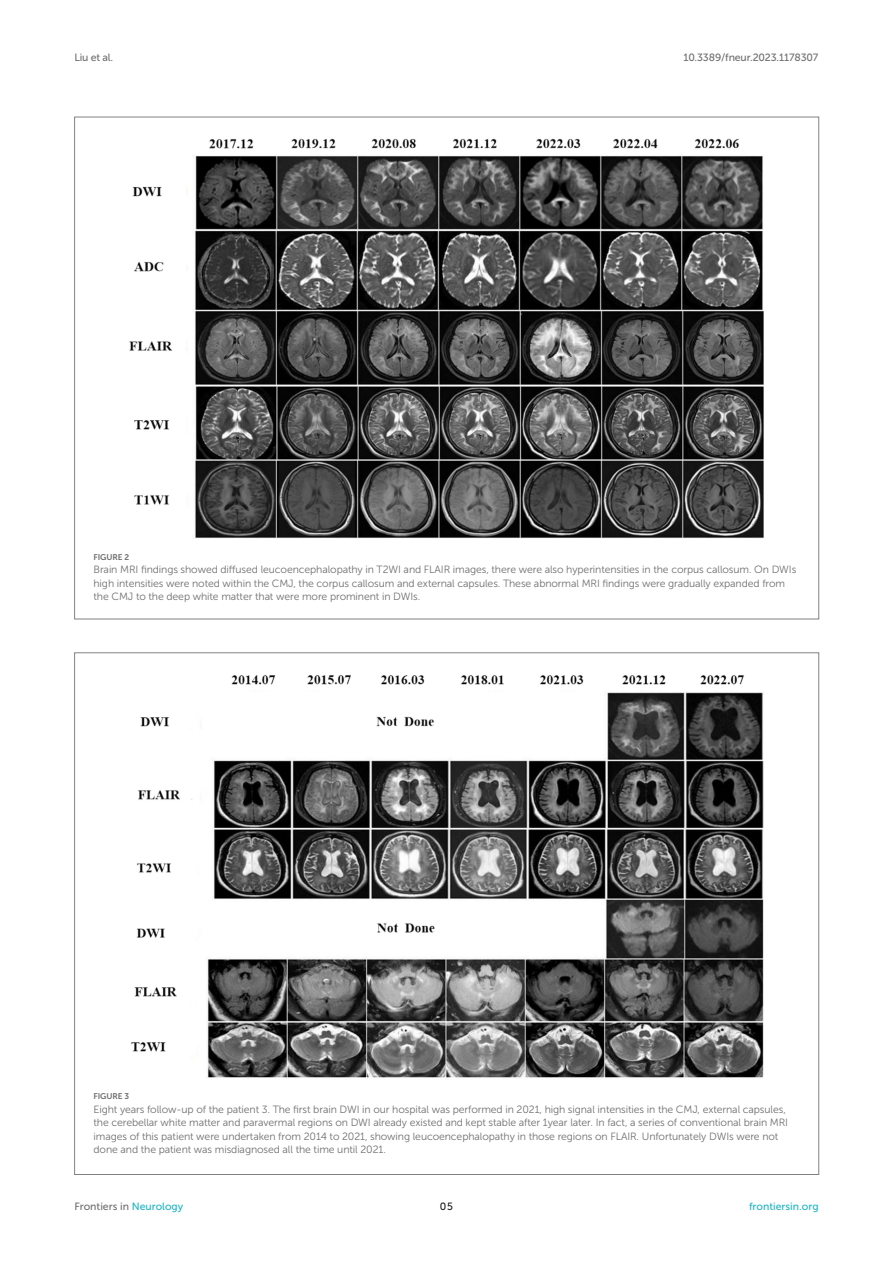
<style>
.page{position:relative;width:893px;height:1263px;background:#fff}
.page>*{position:absolute;margin:0;border:0;box-sizing:border-box;transform-origin:0 0}
.FIG_LEG{font:10.5px/13.5px "Museo Sans 300";letter-spacing:-.01em;color:#706f70}
.t1{font:10.5px "Museo Sans 500";letter-spacing:-.015em;color:#706f70}
.t2{font:10.5px "Museo Sans 500";color:#1db5c3}
.t3{font:10.5px "Museo Sans 500";color:#1b1c1b}
.FIG_HD{font:8.25px "Museo Sans 700";letter-spacing:-.01em;color:#706f70}
.s1{color:#1db5c3}
</style>
<div class="page">
<img style="left:129px;top:138px;width:635px;height:400px">
<img style="left:131px;top:675px;width:633px;height:403px">
<p class="t1" style="left:74px;top:51px;width:40px">Liu et al.</p>
<p class="t1" style="left:683px;top:51px;width:137px">10.3389/fneur.2023.1178307</p>
<p class="FIG_HD" style="left:94px;top:552px;width:37px">FIGURE 2</p>
<p class="FIG_LEG" style="left:94px;top:563px;width:704px">Brain MRI findings showed diffused leucoencephalopathy in T2WI and FLAIR images, there were also hyperintensities in the corpus callosum. On DWIs high intensities were noted within the CMJ, the corpus callosum and external capsules. These abnormal MRI findings were gradually expanded from the CMJ to the deep white matter that were more prominent in DWIs.</p>
<p class="FIG_HD" style="left:94px;top:1092px;width:37px">FIGURE 3</p>
<p class="FIG_LEG" style="left:94px;top:1102px;width:696px">Eight years follow-up of the patient 3. The first brain DWI in our hospital was performed in 2021, high signal intensities in the CMJ, external capsules, the cerebellar white matter and paravermal regions on DWI already existed and kept stable after 1 year later. In fact, a series of conventional brain MRI images of this patient were undertaken from 2014 to 2021, showing leucoencephalopathy in those regions on FLAIR. Unfortunately DWIs were not done and the patient was misdiagnosed all the time until 2021.</p>
<p class="t1" style="left:74px;top:1200px;width:110px">Frontiers in <span class="s1">Neurology</span></p>
<p class="t3" style="left:440px;top:1200px;width:14px">05</p>
<p class="t2" style="left:749px;top:1200px;width:71px">frontiersin.org</p>
</div>
